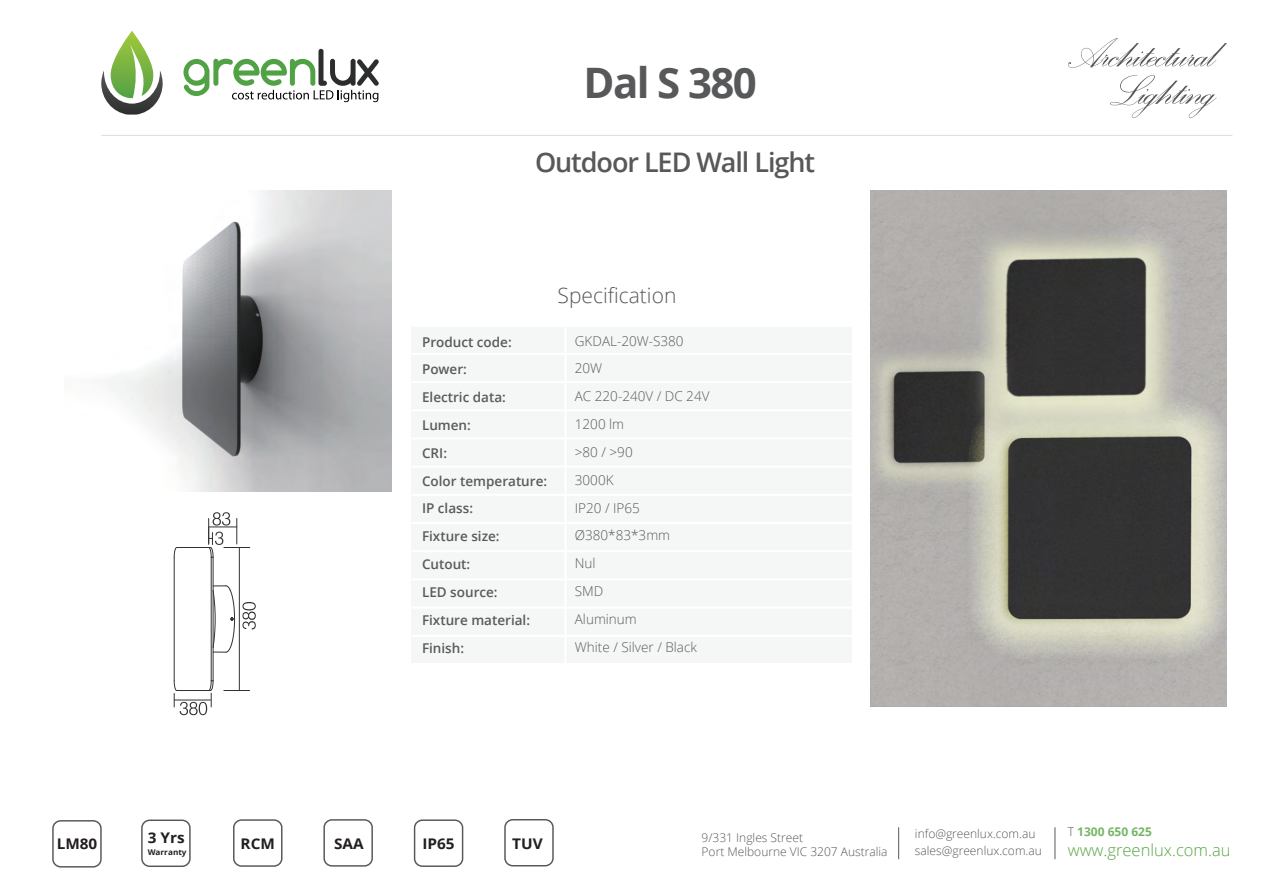
<style>
.page{position:relative;width:1263px;height:893px;background:#fff}
.page>*{position:absolute;margin:0;border:0;box-sizing:border-box;transform-origin:0 0}
.t1{font:54px "Palace Script";letter-spacing:-.04em;color:#57585a}
.t2{font:700 42px "Open Sans";letter-spacing:-.04em;color:#57585a}
.t3{font:600 27px "Open Sans";letter-spacing:-.04em;color:#57585a}
.t4{font:300 21px "Open Sans";color:#57585a}
.t5{font:300 16.5px "Open Sans";color:#58a545}
.t6{font:700 14.7px "Open Sans";color:#231f20;scale:1.04 1}
.t7{font:600 13.5px/27.8px "Open Sans";color:#595a5b}
.t8{font:300 13.5px/27.8px "Open Sans";color:#595a5b}
.t9{font:300 12px/14.4px "Open Sans";color:#57585a}
.t10{font:700 12px "Open Sans";color:#75b667}
.t11{font:700 7.8px "Open Sans";color:#231f20;scale:1.04 1}
.s1{font-weight:300;color:#57585a}
</style>
<div class="page">
<hr style="left:101px;top:135px;width:1131px;height:1px;background:#dfdfdf">
<div style="left:411px;top:326px;width:440px;height:338px;background:#f5f6f6"></div>
<hr style="left:411px;top:353px;width:440px;height:2px;background:#fff">
<hr style="left:411px;top:381px;width:440px;height:2px;background:#fff">
<hr style="left:411px;top:409px;width:440px;height:2px;background:#fff">
<hr style="left:411px;top:437px;width:440px;height:3px;background:#fff">
<hr style="left:411px;top:466px;width:440px;height:2px;background:#fff">
<hr style="left:411px;top:494px;width:440px;height:2px;background:#fff">
<hr style="left:411px;top:522px;width:440px;height:2px;background:#fff">
<hr style="left:411px;top:550px;width:440px;height:2px;background:#fff">
<hr style="left:411px;top:578px;width:440px;height:2px;background:#fff">
<hr style="left:411px;top:607px;width:440px;height:2px;background:#fff">
<hr style="left:411px;top:635px;width:440px;height:2px;background:#fff">
<hr style="left:564px;top:326px;width:2px;height:338px;background:#fff">
<hr style="left:411px;top:325px;width:440px;height:2px;background:#fff">
<hr style="left:411px;top:663px;width:440px;height:2px;background:#fff">
<svg style="left:101px;top:31px;width:62px;height:84px"></svg>
<svg style="left:183px;top:49px;width:196px;height:53px"></svg>
<hr style="left:898px;top:827px;width:1px;height:32px;background:#57585a">
<hr style="left:1054px;top:827px;width:1px;height:32px;background:#57585a">
<div style="left:52px;top:820px;width:50px;height:47px;border:1px solid #58595b;border-radius:8px"></div>
<div style="left:504px;top:819px;width:50px;height:47px;border:1px solid #58595b;border-radius:8px"></div>
<div style="left:141px;top:819px;width:50px;height:48px;border:1px solid #58595b;border-radius:8px"></div>
<div style="left:414px;top:819px;width:49px;height:48px;border:1px solid #58595b;border-radius:8px"></div>
<div style="left:233px;top:819px;width:49px;height:48px;border:1px solid #58595b;border-radius:8px"></div>
<div style="left:323px;top:819px;width:50px;height:48px;border:1px solid #58595b;border-radius:8px"></div>
<svg style="left:242px;top:602px;width:14px;height:27px"></svg>
<hr style="left:177px;top:547px;width:32px;height:1px;background:#333233">
<hr style="left:211px;top:557px;width:1px;height:124px;background:#333233">
<hr style="left:174px;top:557px;width:1px;height:124px;background:#333233">
<svg style="left:174px;top:547px;width:3px;height:11px"></svg>
<hr style="left:213px;top:557px;width:1px;height:124px;background:#333233">
<svg style="left:213px;top:585px;width:22px;height:68px"></svg>
<svg style="left:224px;top:690px;width:26px;height:1px"></svg>
<svg style="left:174px;top:680px;width:40px;height:35px"></svg>
<hr style="left:239px;top:547px;width:1px;height:143px;background:#333233">
<hr style="left:174px;top:700px;width:37px;height:1px;background:#333233">
<svg style="left:208px;top:512px;width:42px;height:46px"></svg>
<img style="left:108px;top:191px;width:283px;height:301px">
<img style="left:870px;top:191px;width:356px;height:516px">
<h2 class="t2" style="left:584px;top:53px;width:175px">Dal S 380</h2>
<h3 class="t3" style="left:535px;top:143px;width:282px">Outdoor LED Wall Light</h3>
<h3 class="t4" style="left:558px;top:281px;width:120px">Specification</h3>
<p class="t7" style="left:422px;top:328px;width:127px">Product code:<br>Power:<br>Electric data:<br>Lumen:<br>CRI:<br>Color temperature:<br>IP class:<br>Fixture size:<br>Cutout:<br>LED source:<br>Fixture material:<br>Finish:</p>
<p class="t8" style="left:575px;top:326px;width:136px">GKDAL-20W-S380<br>20W<br>AC 220-240V / DC 24V<br>1200 lm<br>&gt;80 / &gt;90<br>3000K<br>IP20 / IP65<br>Ø380*83*3mm<br>Nul<br>SMD<br>Aluminum<br>White / Silver / Black</p>
<h1 class="t1" style="left:1066px;top:18px;width:151px">Architectural</h1>
<h1 class="t1" style="left:1109px;top:55px;width:109px">Lighting</h1>
<p class="t6" style="left:148px;top:827px;width:37px">3 Yrs</p>
<p class="t11" style="left:148px;top:847px;width:39px">Warranty</p>
<p class="t6" style="left:57px;top:833px;width:41px">LM80</p>
<p class="t6" style="left:241px;top:833px;width:35px">RCM</p>
<p class="t6" style="left:334px;top:833px;width:30px">SAA</p>
<p class="t6" style="left:422px;top:833px;width:32px">IP65</p>
<p class="t6" style="left:512px;top:833px;width:31px">TUV</p>
<p class="t9" style="left:702px;top:830px;width:187px">9/331 Ingles Street<br>Port Melbourne VIC 3207 Australia</p>
<p class="t9" style="left:915px;top:826px;width:122px">info@greenlux.com.au</p>
<p class="t9" style="left:915px;top:844px;width:128px">sales@greenlux.com.au</p>
<p class="t10" style="left:1068px;top:823px;width:86px"><span class="s1">T</span> 1300 650 625</p>
<p class="t5" style="left:1068px;top:839px;width:164px">www.greenlux.com.au</p>
</div>
